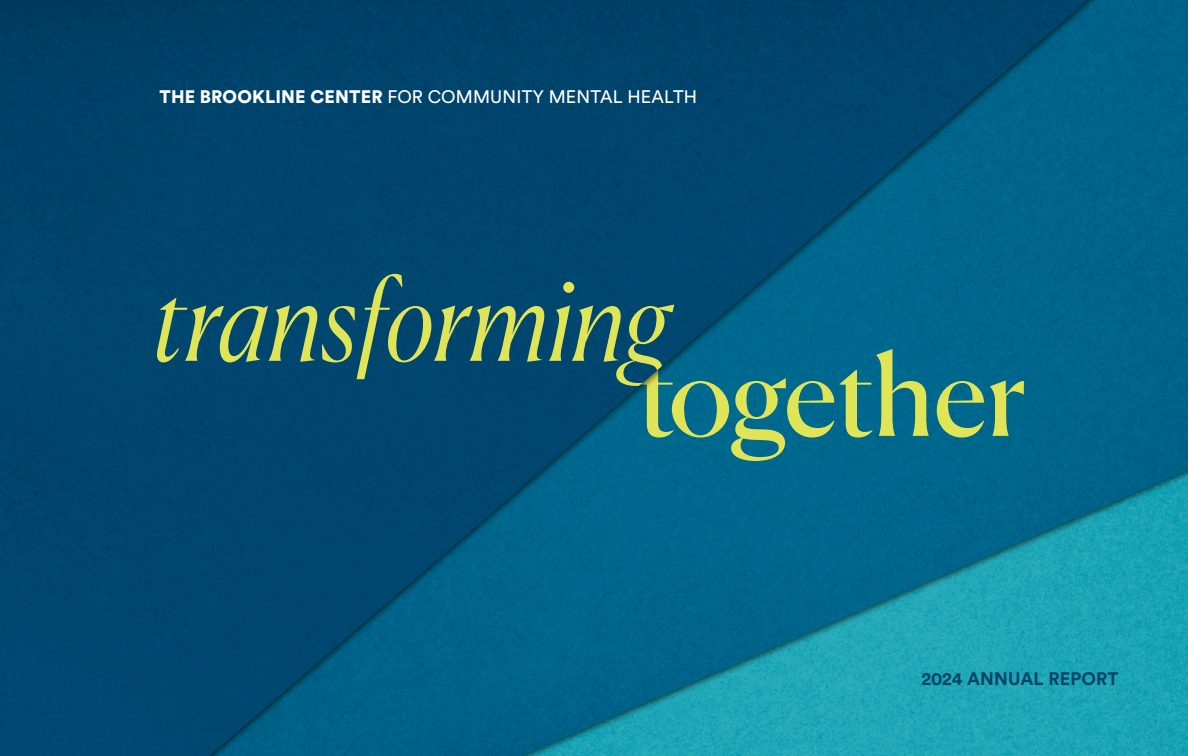
<style>
.page{position:relative;width:1188px;height:756px;background:#fff}
.page>*{position:absolute;margin:0;border:0;box-sizing:border-box;transform-origin:0 0}
.t1{font:italic 300 111.6px "Canela";color:#e0e558}
.t2{font:111.6px "Canela";letter-spacing:-.005em;color:#e0e558}
.t3{font:18px "Circular Std";letter-spacing:.01em;color:#fff}
.t4{font:700 18px "Circular Std";letter-spacing:.01em;color:#004268}
.s1{font-weight:900}
</style>
<div class="page">
<img style="left:1131px;top:0;width:57px;height:756px">
<div style="left:0;top:0;width:1131px;height:756px;background:#000;opacity:.6"></div>
<img style="left:0;top:0;width:1087px;height:756px">
<p class="t3" style="left:160px;top:86px;width:539px"><span class="s1">THE BROOKLINE CENTER</span> FOR COMMUNITY MENTAL HEALTH</p>
<h1 class="t1" style="left:152px;top:233px;width:519px">transforming</h1>
<h1 class="t2" style="left:639px;top:309px;width:389px">together</h1>
<p class="t4" style="left:921px;top:667px;width:199px">2024 ANNUAL REPORT</p>
</div>
